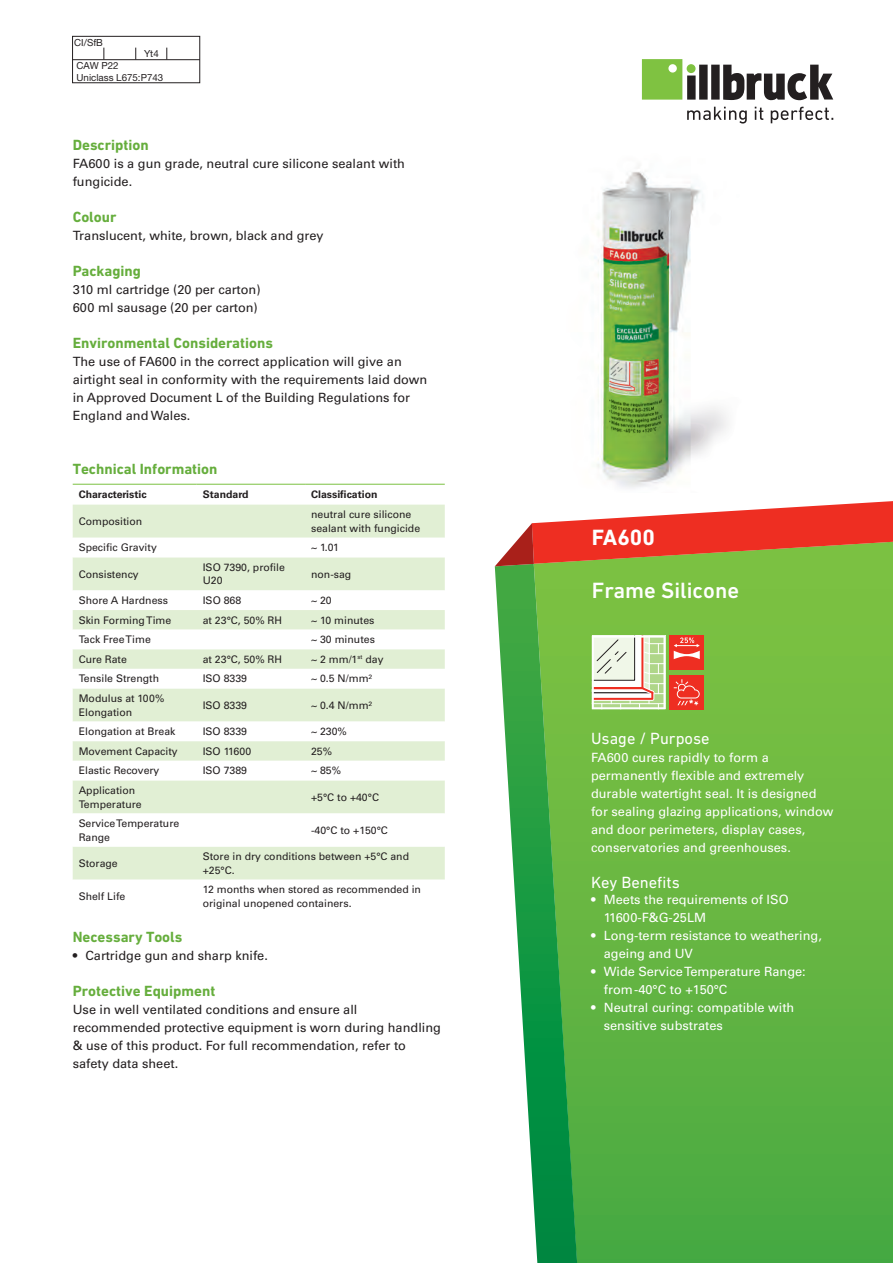
<style>
.page{position:relative;width:893px;height:1263px;background:#fff}
.page>*{position:absolute;margin:0;border:0;box-sizing:border-box;transform-origin:0 0}
.t1{font:500 22.5px "DIN Next W1 G";color:#fff}
.t2{font:700 22.5px "DIN Next W1 G";color:#fff}
.t3{font:16.5px "DIN Next W1 G";color:#fff}
.t4{font:700 15px "DIN Next W1 G";color:#66ae3d}
.t5{font:12.75px/18px "Univers LTCYR 55 Roman";color:#231f20}
.t6{font:12.75px/18px "Univers LTCYR 55 Roman";color:#fff}
.t7{font:10.5px/13.5px "Univers LTCYR 55 Roman";color:#231f20}
.t8{font:700 10.5px "Univers LTCYR 65";color:#231f20}
.t9{font:9.75px/11.7px "Helvetica Neue LT";color:#231f20}
</style>
<div class="page">
<svg style="left:642px;top:59px;width:191px;height:41px"></svg>
<svg style="left:687px;top:107px;width:60px;height:17px"></svg>
<svg style="left:755px;top:107px;width:8px;height:13px"></svg>
<svg style="left:771px;top:107px;width:62px;height:16px"></svg>
<svg style="left:578px;top:566px;width:315px;height:697px;background:#64b541"></svg>
<svg style="left:495px;top:566px;width:83px;height:697px"></svg>
<svg style="left:495px;top:501px;width:398px;height:65px"></svg>
<div style="left:73px;top:505px;width:372px;height:33px;background:#e1efd4"></div>
<svg style="left:73px;top:557px;width:372px;height:323px;fill:#e1efd4"></svg>
<hr style="left:73px;top:484px;width:124px;height:1px;background:#7bc142">
<hr style="left:197px;top:484px;width:108px;height:1px;background:#7bc142">
<hr style="left:305px;top:484px;width:140px;height:1px;background:#7bc142">
<div style="left:72px;top:36px;width:128px;height:47px;border:1px solid #231f20"></div>
<hr style="left:72px;top:59px;width:128px;height:1px;background:#231f20">
<svg style="left:104px;top:48px;width:1px;height:12px"></svg>
<svg style="left:135px;top:48px;width:1px;height:12px"></svg>
<svg style="left:167px;top:48px;width:1px;height:12px"></svg>
<svg style="left:592px;top:636px;width:73px;height:73px"></svg>
<div style="left:670px;top:636px;width:34px;height:34px;background:#ee2e22"></div>
<svg style="left:674px;top:637px;width:26px;height:22px"></svg>
<div style="left:670px;top:675px;width:34px;height:34px;background:#ee2e22"></div>
<svg style="left:674px;top:679px;width:26px;height:26px"></svg>
<img style="left:594px;top:167px;width:134px;height:321px">
<p class="t9" style="left:74px;top:37px;width:30px">CI/SfB</p>
<p class="t9" style="left:77px;top:60px;width:88px">CAW P22<br>Uniclass L675:P743</p>
<p class="t9" style="left:144px;top:47px;width:16px">Yt4</p>
<h3 class="t4" style="left:73px;top:136px;width:77px">Description</h3>
<p class="t5" style="left:73px;top:153px;width:334px">FA600 is a gun grade, neutral cure silicone sealant with fungicide.</p>
<h3 class="t4" style="left:73px;top:208px;width:45px">Colour</h3>
<p class="t5" style="left:73px;top:225px;width:252px">Translucent, white, brown, black and grey</p>
<h3 class="t4" style="left:73px;top:262px;width:70px">Packaging</h3>
<p class="t5" style="left:73px;top:279px;width:189px">310 ml cartridge (20 per carton)<br>600 ml sausage (20 per carton)</p>
<h3 class="t4" style="left:73px;top:334px;width:202px">Environmental Considerations</h3>
<p class="t5" style="left:73px;top:351px;width:356px">The use of FA600 in the correct application will give an airtight seal in conformity with the requirements laid down in Approved Document L of the Building Regulations for England and Wales.</p>
<h3 class="t4" style="left:73px;top:460px;width:146px">Technical Information</h3>
<p class="t8" style="left:79px;top:487px;width:70px">Characteristic</p>
<p class="t8" style="left:203px;top:487px;width:47px">Standard</p>
<p class="t8" style="left:311px;top:487px;width:68px">Classification</p>
<p class="t7" style="left:79px;top:514px;width:65px">Composition</p>
<p class="t7" style="left:311px;top:507px;width:111px">neutral cure silicone sealant with fungicide</p>
<p class="t7" style="left:79px;top:540px;width:80px">Specific Gravity</p>
<p class="t7" style="left:311px;top:540px;width:29px">~ 1.01</p>
<p class="t7" style="left:79px;top:567px;width:62px">Consistency</p>
<p class="t7" style="left:203px;top:560px;width:84px">ISO 7390, profile<br>U20</p>
<p class="t7" style="left:311px;top:567px;width:42px">non-sag</p>
<p class="t7" style="left:79px;top:593px;width:91px">Shore A Hardness</p>
<p class="t7" style="left:203px;top:593px;width:40px">ISO 868</p>
<p class="t7" style="left:311px;top:593px;width:22px">~ 20</p>
<p class="t7" style="left:79px;top:613px;width:94px">Skin Forming Time</p>
<p class="t7" style="left:203px;top:613px;width:81px">at 23°C, 50% RH</p>
<p class="t7" style="left:311px;top:613px;width:65px">~ 10 minutes</p>
<p class="t7" style="left:79px;top:632px;width:74px">Tack Free Time</p>
<p class="t7" style="left:311px;top:632px;width:65px">~ 30 minutes</p>
<p class="t7" style="left:79px;top:652px;width:50px">Cure Rate</p>
<p class="t7" style="left:203px;top:652px;width:81px">at 23°C, 50% RH</p>
<p class="t7" style="left:311px;top:652px;width:74px">~ 2 mm/1<sup>st</sup> day</p>
<p class="t7" style="left:79px;top:671px;width:82px">Tensile Strength</p>
<p class="t7" style="left:203px;top:671px;width:46px">ISO 8339</p>
<p class="t7" style="left:311px;top:671px;width:63px">~ 0.5 N/mm²</p>
<p class="t7" style="left:79px;top:691px;width:87px">Modulus at 100%<br>Elongation</p>
<p class="t7" style="left:203px;top:698px;width:46px">ISO 8339</p>
<p class="t7" style="left:311px;top:698px;width:63px">~ 0.4 N/mm²</p>
<p class="t7" style="left:79px;top:724px;width:98px">Elongation at Break</p>
<p class="t7" style="left:203px;top:724px;width:46px">ISO 8339</p>
<p class="t7" style="left:311px;top:724px;width:37px">~ 230%</p>
<p class="t7" style="left:79px;top:744px;width:101px">Movement Capacity</p>
<p class="t7" style="left:203px;top:744px;width:50px">ISO 11600</p>
<p class="t7" style="left:311px;top:744px;width:23px">25%</p>
<p class="t7" style="left:79px;top:763px;width:82px">Elastic Recovery</p>
<p class="t7" style="left:203px;top:763px;width:46px">ISO 7389</p>
<p class="t7" style="left:311px;top:763px;width:32px">~ 85%</p>
<p class="t7" style="left:79px;top:783px;width:64px">Application<br>Temperature</p>
<p class="t7" style="left:311px;top:790px;width:69px">+5°C to +40°C</p>
<p class="t7" style="left:79px;top:816px;width:102px">Service Temperature<br>Range</p>
<p class="t7" style="left:311px;top:823px;width:78px">-40°C to +150°C</p>
<p class="t7" style="left:79px;top:856px;width:41px">Storage</p>
<p class="t7" style="left:203px;top:849px;width:208px">Store in dry conditions between +5°C and +25°C.</p>
<p class="t7" style="left:79px;top:889px;width:48px">Shelf Life</p>
<p class="t7" style="left:203px;top:882px;width:220px">12 months when stored as recommended in original unopened containers.</p>
<h3 class="t4" style="left:73px;top:928px;width:111px">Necessary Tools</h3>
<p class="t5" style="left:73px;top:945px;width:197px">• Cartridge gun and sharp knife.</p>
<h3 class="t4" style="left:73px;top:982px;width:144px">Protective Equipment</h3>
<p class="t5" style="left:73px;top:999px;width:370px">Use in well ventilated conditions and ensure all recommended protective equipment is worn during handling &amp; use of this product. For full recommendation, refer to safety data sheet.</p>
<h1 class="t2" style="left:592px;top:524px;width:65px">FA600</h1>
<h1 class="t1" style="left:592px;top:578px;width:149px">Frame Silicone</h1>
<h2 class="t3" style="left:591px;top:728px;width:120px">Usage / Purpose</h2>
<p class="t6" style="left:591px;top:747px;width:244px">FA600 cures rapidly to form a permanently flexible and extremely durable watertight seal. It is designed for sealing glazing applications, window and door perimeters, display cases, conservatories and greenhouses.</p>
<h2 class="t3" style="left:591px;top:872px;width:90px">Key Benefits</h2>
<p class="t6" style="left:604px;top:890px;width:186px;text-indent:-13px">• Meets the requirements of ISO<br>11600-F&amp;G-25LM</p>
<p class="t6" style="left:604px;top:926px;width:220px;text-indent:-13px">• Long-term resistance to weathering, ageing and UV</p>
<p class="t6" style="left:604px;top:962px;width:203px;text-indent:-13px">• Wide Service Temperature Range: from -40°C to +150°C</p>
<p class="t6" style="left:604px;top:998px;width:192px;text-indent:-13px">• Neutral curing: compatible with sensitive substrates</p>
</div>
